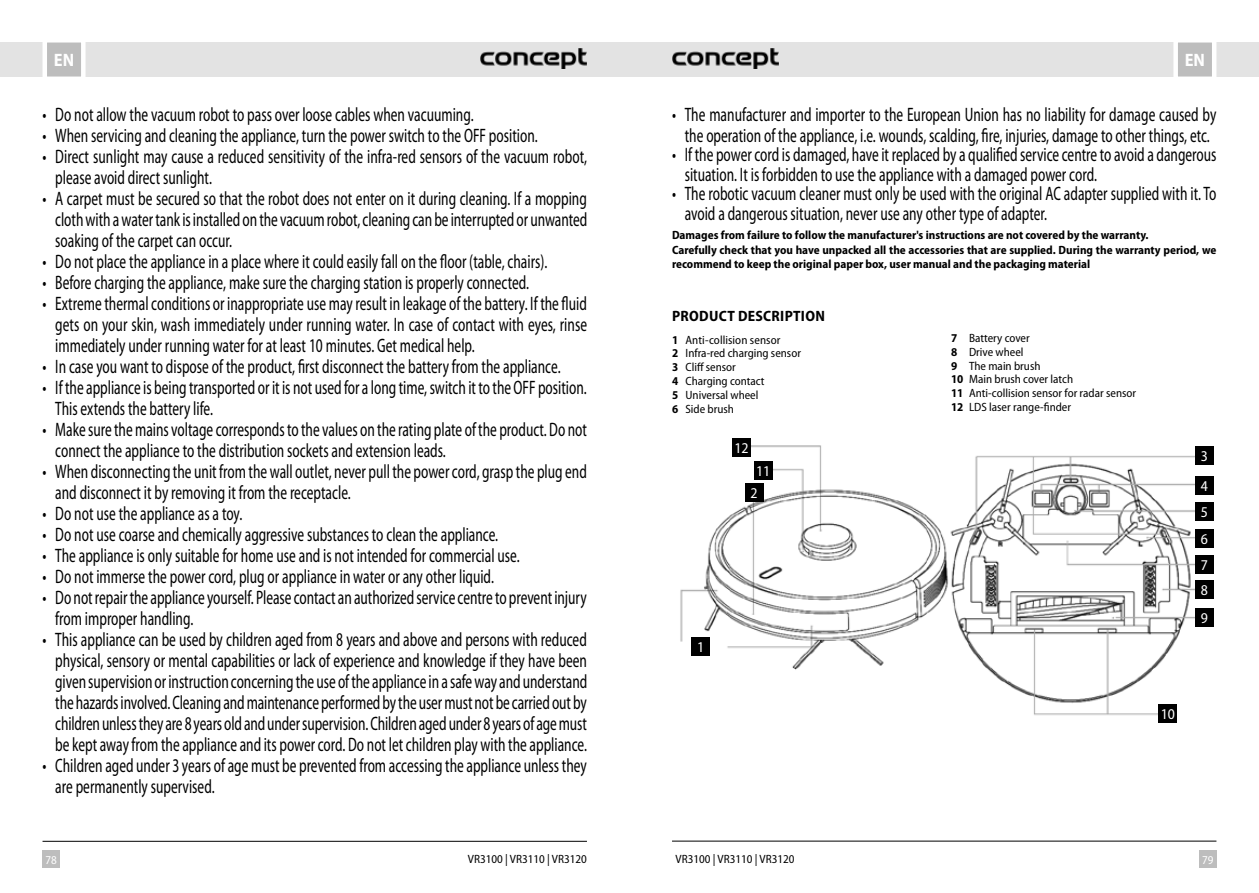
<style>
.page{position:relative;width:1259px;height:893px;background:#fff}
.page>*{position:absolute;margin:0;border:0;box-sizing:border-box;transform-origin:0 0}
.t1{font:semi-condensed 19.5px/21px "Myriad Pro";color:#000;scale:.75 1}
.t2{font:700 semi-condensed 18px "Myriad Pro";color:#fff}
.t3{font:700 semi-condensed 15px "Myriad Pro";letter-spacing:.02em;color:#000}
.t4{font:semi-condensed 15px/26.7px "Myriad Pro";color:#fff}
.t5{font:semi-condensed 12px/13.8px "Myriad Pro";color:#000}
.t6{font:700 semi-condensed 12px/14.4px "Myriad Pro";color:#000}
.t7{font:semi-condensed 12px "Myriad Pro";color:#fff}
.s1{font-weight:700}
</style>
<div class="page">
<div style="left:629px;top:43px;width:630px;height:34px;background:#e3e3e3"></div>
<div style="left:0;top:43px;width:629px;height:34px;background:#e3e3e3"></div>
<div style="left:43px;top:850px;width:17px;height:17px;background:#bdbdbd"></div>
<div style="left:1199px;top:850px;width:17px;height:17px;background:#bdbdbd"></div>
<svg style="left:1171px;top:42px;width:47px;height:35px;background:#cecece"></svg>
<svg style="left:40px;top:42px;width:48px;height:35px;background:#cecece"></svg>
<hr style="left:672px;top:841px;width:544px;height:1px;background:#000">
<hr style="left:43px;top:841px;width:544px;height:1px;background:#000">
<img style="left:480px;top:48px;width:107px;height:21px">
<img style="left:672px;top:48px;width:106px;height:21px">
<img style="left:680px;top:445px;width:515px;height:271px">
<div style="left:745px;top:483px;width:18px;height:19px;background:#000"></div>
<div style="left:691px;top:637px;width:19px;height:19px;background:#000"></div>
<div style="left:1195px;top:446px;width:18px;height:19px;background:#000"></div>
<div style="left:1195px;top:476px;width:18px;height:19px;background:#000"></div>
<div style="left:1195px;top:502px;width:18px;height:19px;background:#000"></div>
<div style="left:1195px;top:529px;width:18px;height:19px;background:#000"></div>
<div style="left:1195px;top:555px;width:18px;height:19px;background:#000"></div>
<div style="left:1195px;top:580px;width:18px;height:19px;background:#000"></div>
<div style="left:1195px;top:608px;width:18px;height:19px;background:#000"></div>
<div style="left:1158px;top:704px;width:19px;height:19px;background:#000"></div>
<div style="left:754px;top:461px;width:18px;height:19px;background:#000"></div>
<div style="left:732px;top:438px;width:19px;height:19px;background:#000"></div>
<p class="t2" style="left:54px;top:50px;width:22px">EN</p>
<p class="t2" style="left:1184px;top:50px;width:22px">EN</p>
<p class="t1" style="left:43px;top:104px;width:576px">• Do not allow the vacuum robot to pass over loose cables when vacuuming.</p>
<p class="t1" style="left:43px;top:125px;width:662px">• When servicing and cleaning the appliance, turn the power switch to the OFF position.</p>
<p class="t1" style="left:55px;top:146px;width:711px;text-indent:-13px">• Direct sunlight may cause a reduced sensitivity of the infra-red sensors of the vacuum robot, please avoid direct sunlight.</p>
<p class="t1" style="left:55px;top:188px;width:711px;text-align:justify;text-indent:-13px">• A carpet must be secured so that the robot does not enter on it during cleaning. If a mopping cloth with a water tank is installed on the vacuum robot, cleaning can be interrupted or unwanted soaking of the carpet can occur.</p>
<p class="t1" style="left:43px;top:251px;width:675px">• Do not place the appliance in a place where it could easily fall on the floor (table, chairs).</p>
<p class="t1" style="left:43px;top:272px;width:650px">• Before charging the appliance, make sure the charging station is properly connected.</p>
<p class="t1" style="left:55px;top:293px;width:710px;text-align:justify;text-indent:-13px">• Extreme thermal conditions or inappropriate use may result in leakage of the battery. If the fluid gets on your skin, wash immediately under running water. In case of contact with eyes, rinse immediately under running water for at least 10 minutes. Get medical help.</p>
<p class="t1" style="left:43px;top:356px;width:692px">• In case you want to dispose of the product, first disconnect the battery from the appliance.</p>
<p class="t1" style="left:55px;top:377px;width:710px;text-indent:-13px">• If the appliance is being transported or it is not used for a long time, switch it to the OFF position.<br>This extends the battery life.</p>
<p class="t1" style="left:55px;top:419px;width:710px;text-indent:-13px">• Make sure the mains voltage corresponds to the values on the rating plate of the product. Do not connect the appliance to the distribution sockets and extension leads.</p>
<p class="t1" style="left:55px;top:461px;width:710px;text-indent:-13px">• When disconnecting the unit from the wall outlet, never pull the power cord, grasp the plug end and disconnect it by removing it from the receptacle.</p>
<p class="t1" style="left:43px;top:503px;width:268px">• Do not use the appliance as a toy.</p>
<p class="t1" style="left:43px;top:524px;width:609px">• Do not use coarse and chemically aggressive substances to clean the appliance.</p>
<p class="t1" style="left:43px;top:545px;width:637px">• The appliance is only suitable for home use and is not intended for commercial use.</p>
<p class="t1" style="left:43px;top:566px;width:603px">• Do not immerse the power cord, plug or appliance in water or any other liquid.</p>
<p class="t1" style="left:55px;top:587px;width:710px;text-indent:-13px">• Do not repair the appliance yourself. Please contact an authorized service centre to prevent injury from improper handling.</p>
<p class="t1" style="left:55px;top:629px;width:711px;text-align:justify;text-indent:-13px">• This appliance can be used by children aged from 8 years and above and persons with reduced physical, sensory or mental capabilities or lack of experience and knowledge if they have been given supervision or instruction concerning the use of the appliance in a safe way and understand the hazards involved. Cleaning and maintenance performed by the user must not be carried out by children unless they are 8 years old and under supervision. Children aged under 8 years of age must be kept away from the appliance and its power cord. Do not let children play with the appliance.</p>
<p class="t1" style="left:55px;top:755px;width:710px;text-indent:-13px">• Children aged under 3 years of age must be prevented from accessing the appliance unless they are permanently supervised.</p>
<p class="t1" style="left:672px;top:104px;width:727px;text-align:center">• The manufacturer and importer to the European Union has no liability for damage caused by the operation of the appliance, i.e. wounds, scalding, fire, injuries, damage to other things, etc.</p>
<p class="t1" style="left:685px;top:146px;width:710px;line-height:19.5px;text-indent:-13px">• If the power cord is damaged, have it replaced by a qualified service centre to avoid a dangerous situation. It is forbidden to use the appliance with a damaged power cord.</p>
<p class="t1" style="left:685px;top:185px;width:710px;line-height:19.5px;text-indent:-13px">• The robotic vacuum cleaner must only be used with the original AC adapter supplied with it. To avoid a dangerous situation, never use any other type of adapter.</p>
<p class="t6" style="left:672px;top:228px;width:546px">Damages from failure to follow the manufacturer's instructions are not covered by the warranty.<br>Carefully check that you have unpacked all the accessories that are supplied. During the warranty period, we recommend to keep the original paper box, user manual and the packaging material</p>
<p class="t3" style="left:672px;top:308px;width:154px">PRODUCT DESCRIPTION</p>
<p class="t5" style="left:672px;top:333px;width:130px"><span class="s1">1</span> Anti-collision sensor<br><span class="s1">2</span> Infra-red charging sensor<br><span class="s1">3</span> Cliff sensor<br><span class="s1">4</span> Charging contact<br><span class="s1">5</span> Universal wheel<br><span class="s1">6</span> Side brush</p>
<p class="t4" style="left:734px;top:435px;width:16px">12</p>
<p class="t4" style="left:756px;top:458px;width:16px">11</p>
<p class="t4" style="left:750px;top:480px;width:9px">2</p>
<p class="t4" style="left:697px;top:634px;width:9px">1</p>
<p class="t5" style="left:951px;top:331px;width:187px"><span class="s1">7</span> Battery cover<br><span class="s1">8</span> Drive wheel<br><span class="s1">9</span> The main brush<br><span class="s1">10</span> Main brush cover latch<br><span class="s1">11</span> Anti-collision sensor for radar sensor<br><span class="s1">12</span> LDS laser range-finder</p>
<p class="t4" style="left:1201px;top:441px;width:9px;line-height:30.6px">3<br>4</p>
<p class="t4" style="left:1201px;top:499px;width:9px;text-align:justify">5<br>6<br>7</p>
<p class="t4" style="left:1201px;top:577px;width:9px;line-height:27.6px">8<br>9</p>
<p class="t4" style="left:1160px;top:701px;width:16px">10</p>
<p class="t5" style="left:468px;top:852px;width:121px">VR3100 | VR3110 | VR3120</p>
<p class="t5" style="left:675px;top:852px;width:121px">VR3100 | VR3110 | VR3120</p>
<p class="t7" style="left:45px;top:853px;width:13px">78</p>
<p class="t7" style="left:1202px;top:853px;width:13px">79</p>
</div>
